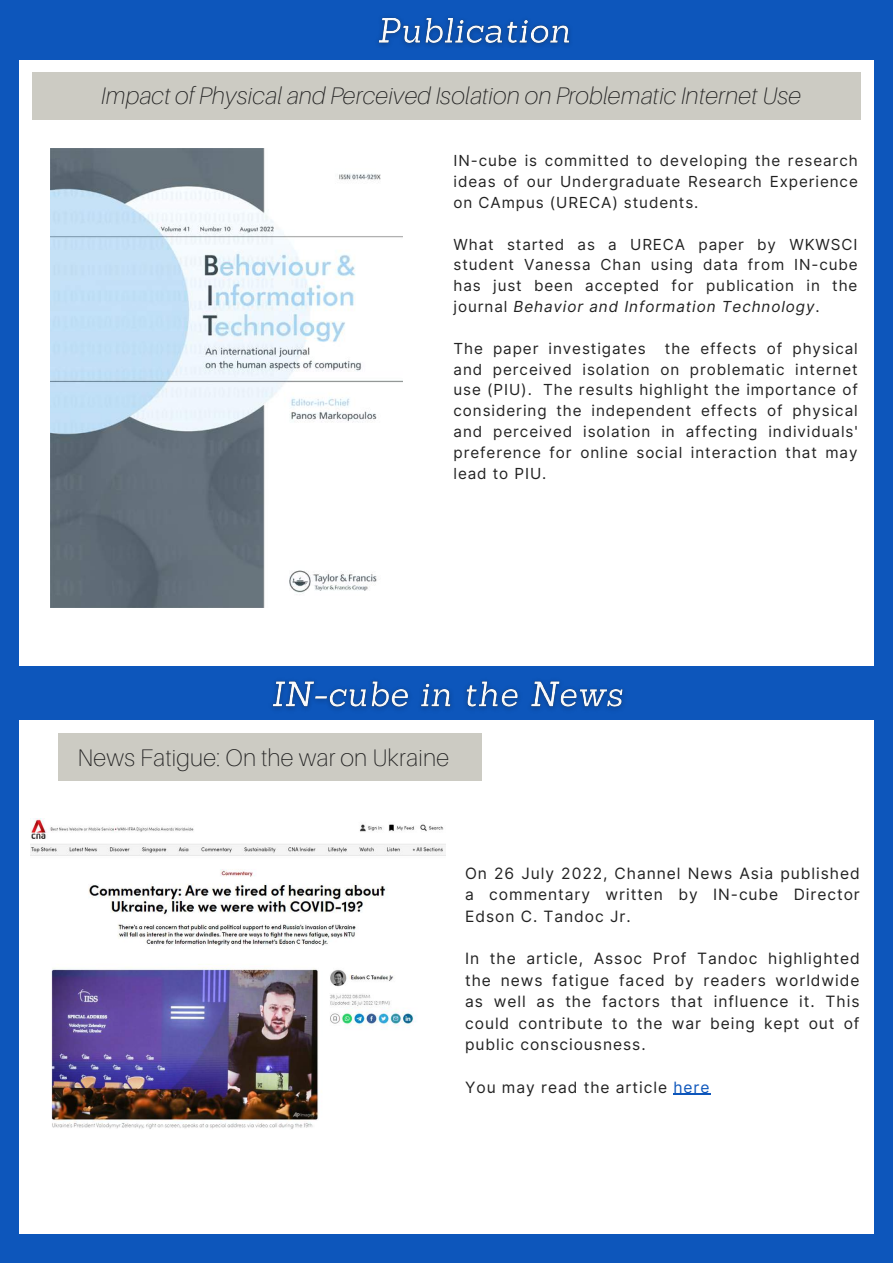
<style>
.page{position:relative;width:893px;height:1263px;background:#0d56bb}
.page>*{position:absolute;margin:0;border:0;box-sizing:border-box;transform-origin:0 0}
.t1{font:italic 100 24px "Aileron";letter-spacing:.01em;color:#222}
.t2{font:100 24px "Aileron";letter-spacing:.01em;color:#222}
.t3{font:15.6px/21.4px "Inter";letter-spacing:.06em;color:#222;text-align:justify}
.t4{font:15.23px/20.9px "Inter";letter-spacing:.06em;color:#222;text-align:justify}
.s1{font-style:italic}
.s2{color:#0d56bb}
</style>
<div class="page">
<div style="left:20px;top:30px;width:853px;height:1203px;background:#fff"></div>
<div style="left:0;top:6px;width:893px;height:54px;background:#0d56bb"></div>
<div style="left:0;top:667px;width:893px;height:53px;background:#0d56bb"></div>
<img style="left:51px;top:148px;width:352px;height:459px">
<div style="left:32px;top:72px;width:829px;height:48px;background:#cccbc3"></div>
<img style="left:378px;top:17px;width:192px;height:29px">
<img style="left:262px;top:666px;width:370px;height:44px">
<div style="left:59px;top:733px;width:423px;height:47px;background:#cccbc3"></div>
<img style="left:31px;top:819px;width:414px;height:310px">
<hr style="left:673px;top:1094px;width:37px;height:1px;background:#0d56bb">
<h1 class="t1" style="left:101px;top:81px;width:701px">Impact of Physical and Perceived Isolation on Problematic Internet Use</h1>
<h1 class="t2" style="left:60px;top:82px;width:385px">Behavior and Inform tio Technology</h1>
<p class="t4" style="left:453px;top:150px;width:406px">IN-cube is committed to developing the research ideas of our Undergraduate Research Experience on CAmpus (URECA) students.</p>
<p class="t4" style="left:453px;top:234px;width:406px">What started as a URECA paper by WKWSCI student Vanessa Chan using data from IN-cube has just been accepted for publication in the journal <span class="s1">Behavior and Information Technology</span>.</p>
<p class="t4" style="left:453px;top:338px;width:194px">The paper investigates</p>
<p class="t4" style="left:453px;top:338px;width:406px;text-indent:211px">the effects of physical and perceived isolation on problematic internet use (PIU). The results highlight the importance of considering the independent effects of physical and perceived isolation in affecting individuals' preference for online social interaction that may lead to PIU.</p>
<h1 class="t2" style="left:78px;top:742px;width:373px">News Fatigue: On the war on Ukraine</h1>
<p class="t3" style="left:465px;top:862px;width:396px">On 26 July 2022, Channel News Asia published a commentary written by IN-cube Director Edson C. Tandoc Jr.</p>
<p class="t3" style="left:465px;top:948px;width:396px">In the article, Assoc Prof Tandoc highlighted the news fatigue faced by readers worldwide as well as the factors that influence it. This could contribute to the war being kept out of public consciousness.</p>
<p class="t3" style="left:465px;top:1076px;width:246px">You may read the article <span class="s2">here</span></p>
</div>
